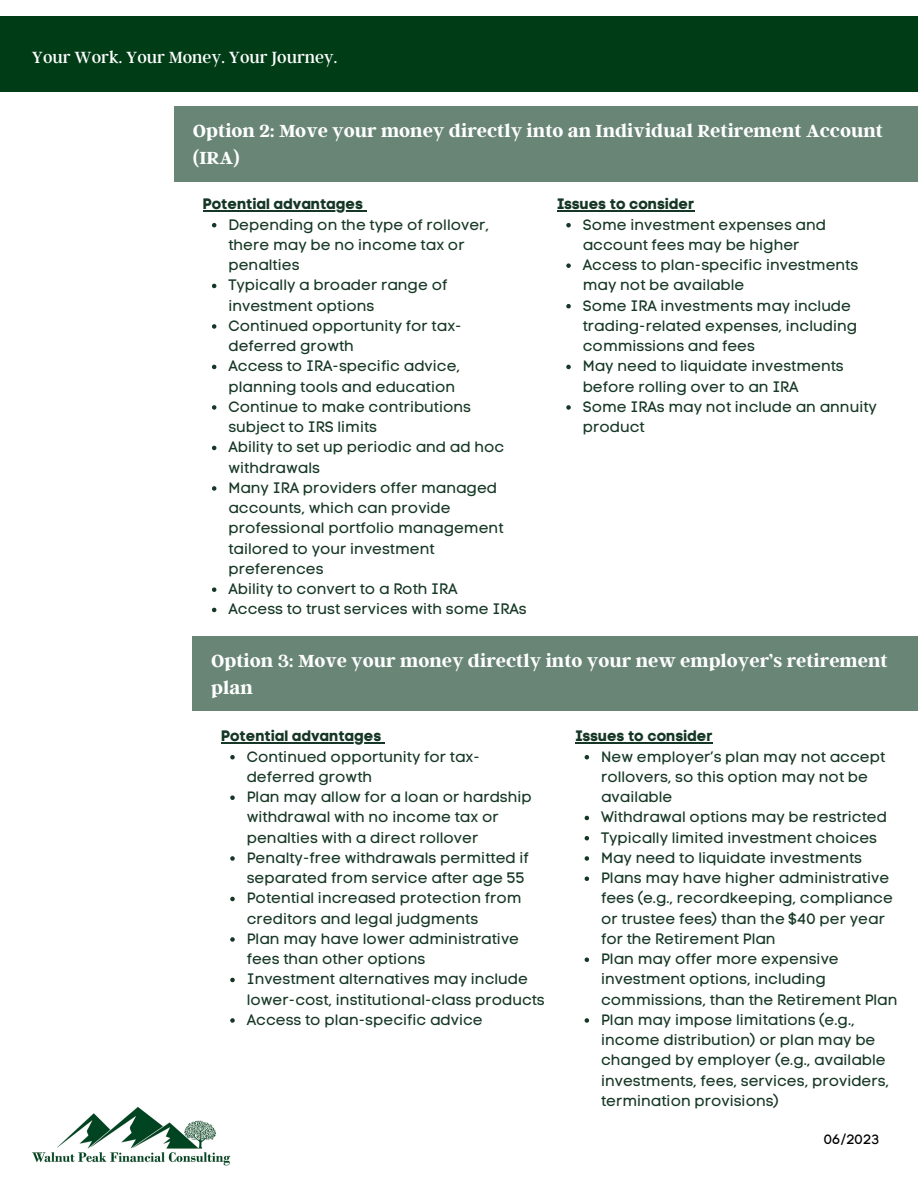
<style>
.page{position:relative;width:918px;height:1188px;background:#fff}
.page>*{position:absolute;margin:0;border:0;box-sizing:border-box;transform-origin:0 0}
.t1{font:700 19.5px/27px "Argent CF";color:#feffff}
.t2{font:18px "Argent CF";color:#feffff}
.t3{font:15px/20.2px "Code Pro Normal LC";color:#163725}
.t4{font:15px "Code Pro Bold LC";color:#163725}
.t5{font:13.5px "Code Pro Normal LC";color:#000}
</style>
<div class="page">
<div style="left:0;top:17px;width:918px;height:75px;background:#003c15"></div>
<div style="left:175px;top:107px;width:743px;height:75px;background:#698575"></div>
<svg style="left:212px;top:223px;width:4px;height:4px"></svg>
<svg style="left:212px;top:284px;width:4px;height:4px"></svg>
<svg style="left:212px;top:324px;width:4px;height:5px"></svg>
<svg style="left:212px;top:365px;width:4px;height:4px"></svg>
<svg style="left:212px;top:405px;width:4px;height:5px"></svg>
<svg style="left:212px;top:446px;width:4px;height:4px"></svg>
<svg style="left:212px;top:486px;width:4px;height:5px"></svg>
<svg style="left:212px;top:587px;width:4px;height:5px"></svg>
<svg style="left:212px;top:608px;width:4px;height:4px"></svg>
<hr style="left:203px;top:211px;width:160px;height:1px;background:#163725">
<svg style="left:566px;top:223px;width:5px;height:4px"></svg>
<svg style="left:566px;top:263px;width:5px;height:5px"></svg>
<svg style="left:566px;top:304px;width:5px;height:4px"></svg>
<svg style="left:566px;top:365px;width:5px;height:4px"></svg>
<svg style="left:566px;top:405px;width:5px;height:5px"></svg>
<hr style="left:557px;top:211px;width:138px;height:1px;background:#163725">
<div style="left:193px;top:636px;width:725px;height:75px;background:#698575"></div>
<svg style="left:230px;top:755px;width:5px;height:4px"></svg>
<svg style="left:230px;top:795px;width:5px;height:5px"></svg>
<svg style="left:230px;top:856px;width:5px;height:5px"></svg>
<svg style="left:230px;top:897px;width:5px;height:4px"></svg>
<svg style="left:230px;top:937px;width:5px;height:5px"></svg>
<svg style="left:230px;top:978px;width:5px;height:4px"></svg>
<svg style="left:230px;top:1018px;width:5px;height:5px"></svg>
<hr style="left:221px;top:743px;width:160px;height:1px;background:#163725">
<svg style="left:585px;top:755px;width:4px;height:4px"></svg>
<svg style="left:585px;top:816px;width:4px;height:4px"></svg>
<svg style="left:585px;top:836px;width:4px;height:4px"></svg>
<svg style="left:585px;top:856px;width:4px;height:5px"></svg>
<svg style="left:585px;top:876px;width:4px;height:5px"></svg>
<svg style="left:585px;top:957px;width:4px;height:5px"></svg>
<svg style="left:585px;top:1018px;width:4px;height:5px"></svg>
<hr style="left:576px;top:743px;width:137px;height:1px;background:#163725">
<img style="left:32px;top:1107px;width:199px;height:59px">
<p class="t2" style="left:32px;top:46px;width:307px">Your Work. Your Money. Your Journey.</p>
<p class="t1" style="left:193px;top:117px;width:692px">Option 2: Move your money directly into an Individual Retirement Account (IRA)</p>
<p class="t4" style="left:203px;top:195px;width:162px">Potential advantages</p>
<p class="t3" style="left:228px;top:214px;width:262px">Depending on the type of rollover, there may be no income tax or penalties</p>
<p class="t3" style="left:228px;top:275px;width:220px">Typically a broader range of investment options</p>
<p class="t3" style="left:228px;top:316px;width:235px">Continued opportunity for tax&shy;deferred growth</p>
<p class="t3" style="left:228px;top:356px;width:233px">Access to IRA-specific advice, planning tools and education</p>
<p class="t3" style="left:228px;top:397px;width:244px">Continue to make contributions subject to IRS limits</p>
<p class="t3" style="left:228px;top:437px;width:277px">Ability to set up periodic and ad hoc withdrawals</p>
<p class="t3" style="left:228px;top:478px;width:277px">Many IRA providers offer managed accounts, which can provide professional portfolio management tailored to your investment preferences</p>
<p class="t3" style="left:228px;top:579px;width:231px">Ability to convert to a Roth IRA</p>
<p class="t3" style="left:228px;top:599px;width:300px">Access to trust services with some IRAs</p>
<p class="t4" style="left:557px;top:195px;width:139px">Issues to consider</p>
<p class="t3" style="left:583px;top:214px;width:245px">Some investment expenses and account fees may be higher</p>
<p class="t3" style="left:583px;top:255px;width:277px">Access to plan-specific investments may not be available</p>
<p class="t3" style="left:583px;top:295px;width:276px">Some IRA investments may include trading-related expenses, including commissions and fees</p>
<p class="t3" style="left:583px;top:356px;width:262px">May need to liquidate investments before rolling over to an IRA</p>
<p class="t3" style="left:583px;top:397px;width:296px">Some IRAs may not include an annuity product</p>
<p class="t1" style="left:211px;top:646px;width:678px">Option 3: Move your money directly into your new employer’s retirement plan</p>
<p class="t4" style="left:221px;top:727px;width:162px">Potential advantages</p>
<p class="t3" style="left:247px;top:746px;width:235px">Continued opportunity for tax&shy;deferred growth</p>
<p class="t3" style="left:247px;top:787px;width:287px">Plan may allow for a loan or hardship withdrawal with no income tax or penalties with a direct rollover</p>
<p class="t3" style="left:247px;top:848px;width:284px">Penalty-free withdrawals permitted if separated from service after age 55</p>
<p class="t3" style="left:247px;top:888px;width:276px">Potential increased protection from creditors and legal judgments</p>
<p class="t3" style="left:247px;top:929px;width:274px">Plan may have lower administrative fees than other options</p>
<p class="t3" style="left:247px;top:969px;width:300px">Investment alternatives may include lower-cost, institutional-class products</p>
<p class="t3" style="left:247px;top:1010px;width:238px">Access to plan-specific advice</p>
<p class="t4" style="left:576px;top:727px;width:139px">Issues to consider</p>
<p class="t3" style="left:601px;top:746px;width:286px">New employer’s plan may not accept rollovers, so this option may not be available</p>
<p class="t3" style="left:601px;top:807px;width:288px">Withdrawal options may be restricted</p>
<p class="t3" style="left:601px;top:827px;width:278px">Typically limited investment choices</p>
<p class="t3" style="left:601px;top:848px;width:262px">May need to liquidate investments</p>
<p class="t3" style="left:601px;top:868px;width:293px">Plans may have higher administrative fees (e.g., recordkeeping, compliance or trustee fees) than the $40 per year for the Retirement Plan</p>
<p class="t3" style="left:601px;top:949px;width:298px">Plan may offer more expensive investment options, including commissions, than the Retirement Plan</p>
<p class="t3" style="left:601px;top:1010px;width:290px">Plan may impose limitations (e.g., income distribution) or plan may be changed by employer (e.g., available investments, fees, services, providers, termination provisions)</p>
<p class="t5" style="left:824px;top:1131px;width:57px">06/2023</p>
</div>
